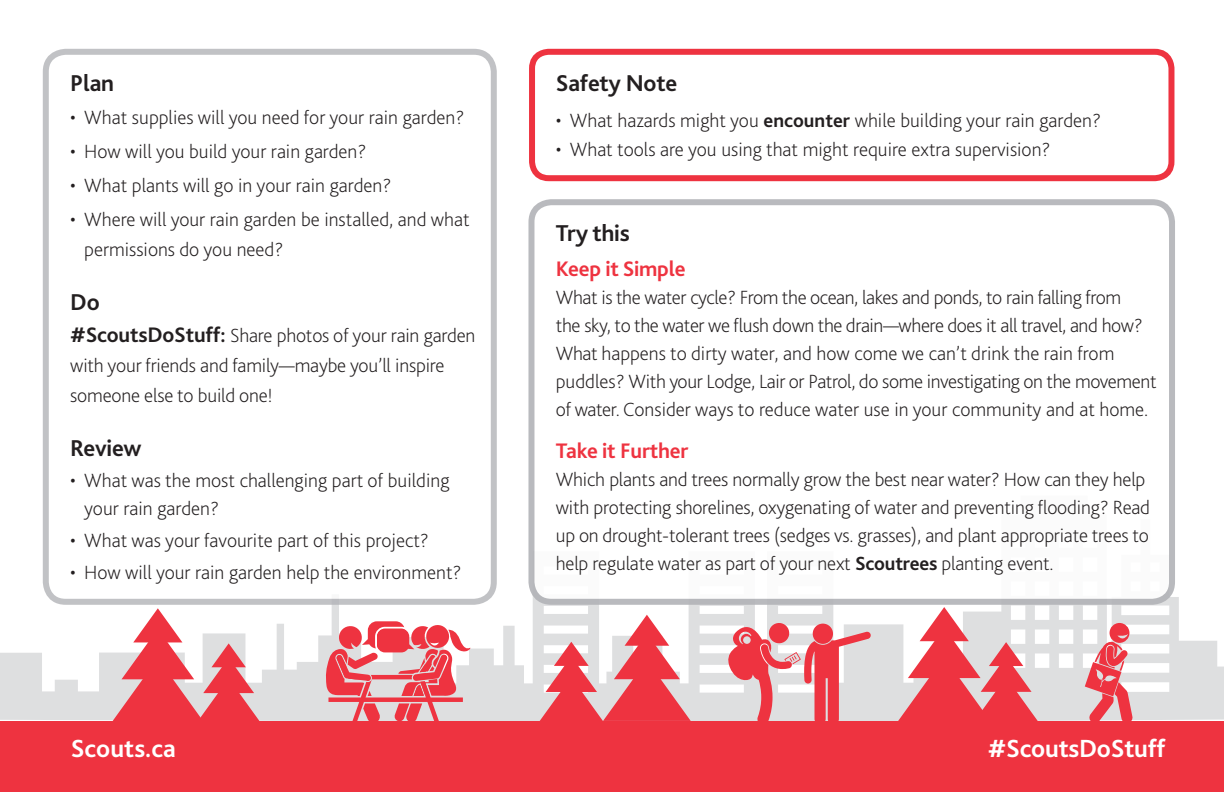
<style>
.page{position:relative;width:1224px;height:792px;background:#fff}
.page>*{position:absolute;margin:0;border:0;box-sizing:border-box;transform-origin:0 0}
.t1{font:700 26px "Bliss 2";letter-spacing:-.01em;color:#fff}
.t2{font:700 24px "Bliss 2";letter-spacing:-.01em;color:#231f20}
.t3{font:700 22px "Bliss 2";letter-spacing:-.01em;color:#ee3340}
.t4{font:200 20px/28px "Bliss 2";letter-spacing:-.01em;color:#231f20}
.s1{font-weight:700;font-size:22px}
.s2{font-weight:700}
</style>
<div class="page">
<svg style="left:0;top:496px;width:1224px;height:225px"></svg>
<svg style="left:723px;top:619px;width:148px;height:102px;background:#e8a9ae"></svg>
<div style="left:813px;top:624px;width:20px;height:20px;background:#ee3340;border-radius:50%"></div>
<div style="left:0;top:721px;width:1224px;height:71px;background:#ee3340"></div>
<svg style="left:896px;top:607px;width:144px;height:114px"></svg>
<svg style="left:1085px;top:623px;width:48px;height:98px"></svg>
<svg style="left:537px;top:615px;width:154px;height:106px"></svg>
<svg style="left:110px;top:608px;width:152px;height:113px"></svg>
<svg style="left:325px;top:621px;width:147px;height:100px;background:#e9939a"></svg>
<div style="left:529px;top:49px;width:645px;height:132px;border:6px solid #ee3340;border-radius:17px"></div>
<div style="left:46px;top:52px;width:448px;height:550px;background:#fff;border-radius:20px"></div>
<div style="left:43px;top:49px;width:454px;height:556px;border:6px solid #b2b3b7;border-radius:20px"></div>
<div style="left:531px;top:202px;width:641px;height:400px;background:#fff;border-radius:20px"></div>
<div style="left:528px;top:199px;width:647px;height:406px;border:6px solid #b2b3b7;border-radius:20px"></div>
<p class="t2" style="left:70px;top:68px;width:45px">Plan</p>
<p class="t4" style="left:70px;top:102px;width:396px">• What supplies will you need for your rain garden?</p>
<p class="t4" style="left:70px;top:136px;width:298px">• How will you build your rain garden?</p>
<p class="t4" style="left:70px;top:170px;width:323px">• What plants will go in your rain garden?</p>
<p class="t4" style="left:84px;top:203px;width:387px;line-height:30px;text-indent:-14px">• Where will your rain garden be installed, and what permissions do you need?</p>
<p class="t2" style="left:70px;top:287px;width:31px">Do</p>
<p class="t4" style="left:70px;top:320px;width:407px;line-height:30px"><span class="s1">#ScoutsDoStuff:</span> Share photos of your rain garden with your friends and family—maybe you’ll inspire someone else to build one!</p>
<p class="t2" style="left:70px;top:433px;width:73px">Review</p>
<p class="t4" style="left:84px;top:465px;width:367px;text-indent:-14px">• What was the most challenging part of building your rain garden?</p>
<p class="t4" style="left:70px;top:525px;width:360px">• What was your favourite part of this project?</p>
<p class="t4" style="left:70px;top:557px;width:393px">• How will your rain garden help the environment?</p>
<h1 class="t1" style="left:71px;top:732px;width:107px">Scouts.ca</h1>
<p class="t2" style="left:556px;top:68px;width:123px">Safety Note</p>
<p class="t4" style="left:556px;top:105px;width:547px">• What hazards might you <span class="s2">encounter</span> while building your rain garden?</p>
<p class="t4" style="left:556px;top:135px;width:496px">• What tools are you using that might require extra supervision?</p>
<p class="t2" style="left:556px;top:218px;width:75px">Try this</p>
<p class="t3" style="left:556px;top:255px;width:131px">Keep it Simple</p>
<p class="t4" style="left:556px;top:283px;width:602px">What is the water cycle? From the ocean, lakes and ponds, to rain falling from<br>the sky, to the water we flush down the drain—where does it all travel, and how?<br>What happens to dirty water, and how come we can’t drink the rain from puddles? With your Lodge, Lair or Patrol, do some investigating on the movement of water. Consider ways to reduce water use in your community and at home.</p>
<p class="t3" style="left:556px;top:437px;width:134px">Take it Further</p>
<p class="t4" style="left:556px;top:465px;width:596px">Which plants and trees normally grow the best near water? How can they help with protecting shorelines, oxygenating of water and preventing flooding? Read up on drought-tolerant trees (sedges vs. grasses), and plant appropriate trees to help regulate water as part of your next <span class="s2">Scoutrees</span> planting event.</p>
<h1 class="t1" style="left:988px;top:732px;width:179px">#ScoutsDoStuff</h1>
</div>
